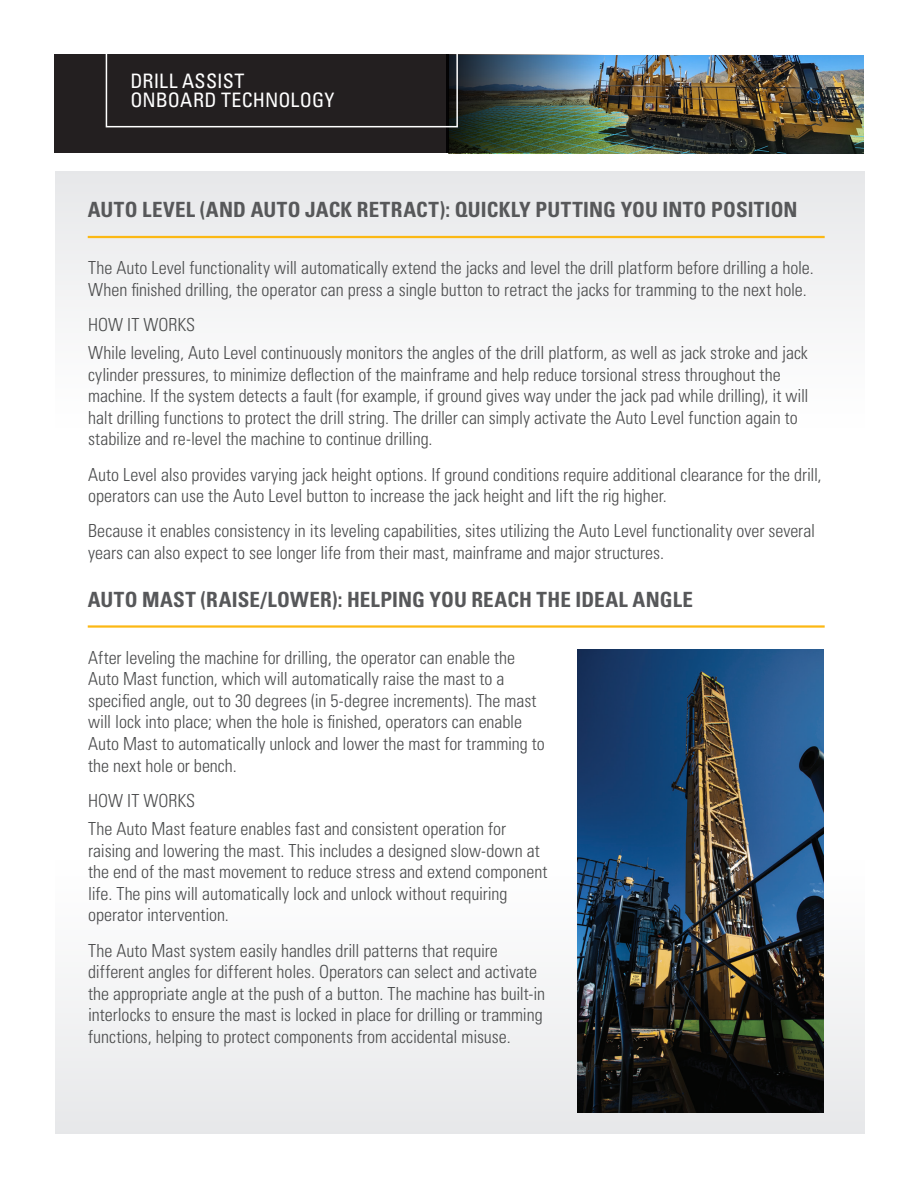
<style>
.page{position:relative;width:918px;height:1188px;background:#fff}
.page>*{position:absolute;margin:0;border:0;box-sizing:border-box;transform-origin:0 0}
.Call_out_sub_copy{font:700 condensed 21px "Univers LT Std";letter-spacing:.01em;color:#57585a}
.bold_subhead{font:condensed 19.95px/19.5px "Univers LT Std";letter-spacing:.005em;color:#fff}
.Copy{font:300 condensed 18px/21.6px "Univers LT Std";color:#4b4c4d}
</style>
<div class="page">
<div style="left:55px;top:171px;width:810px;height:257px;background:#f4f4f5"></div>
<div style="left:55px;top:860px;width:810px;height:274px;background:#f3f3f4"></div>
<hr style="left:88px;top:236px;width:737px;height:2px;background:#fcb814">
<hr style="left:88px;top:625px;width:737px;height:3px;background:#fcb814">
<img style="left:604px;top:55px;width:260px;height:98px">
<div style="left:54px;top:55px;width:394px;height:98px;background:#231f20"></div>
<img style="left:446px;top:55px;width:158px;height:98px">
<div style="left:106px;top:43px;width:352px;height:84px;border:2px solid #fff"></div>
<img style="left:578px;top:650px;width:246px;height:462px">
<p class="bold_subhead" style="left:130px;top:71px;width:206px">DRILL ASSIST<br>ONBOARD TECHNOLOGY</p>
<p class="Call_out_sub_copy" style="left:88px;top:197px;width:711px">AUTO LEVEL (AND AUTO JACK RETRACT): QUICKLY PUTTING YOU INTO POSITION</p>
<p class="Copy" style="left:88px;top:257px;width:727px">The Auto Level functionality will automatically extend the jacks and level the drill platform before drilling a hole.<br>When finished drilling, the operator can press a single button to retract the jacks for tramming to the next hole.</p>
<p class="Copy" style="left:88px;top:314px;width:109px">HOW IT WORKS</p>
<p class="Copy" style="left:88px;top:342px;width:722px">While leveling, Auto Level continuously monitors the angles of the drill platform, as well as jack stroke and jack cylinder pressures, to minimize deflection of the mainframe and help reduce torsional stress throughout the machine. If the system detects a fault (for example, if ground gives way under the jack pad while drilling), it will halt drilling functions to protect the drill string. The driller can simply activate the Auto Level function again to stabilize and re-level the machine to continue drilling.</p>
<p class="Copy" style="left:88px;top:463px;width:735px">Auto Level also provides varying jack height options. If ground conditions require additional clearance for the drill, operators can use the Auto Level button to increase the jack height and lift the rig higher.</p>
<p class="Copy" style="left:88px;top:520px;width:728px">Because it enables consistency in its leveling capabilities, sites utilizing the Auto Level functionality over several years can also expect to see longer life from their mast, mainframe and major structures.</p>
<p class="Call_out_sub_copy" style="left:88px;top:586px;width:607px">AUTO MAST (RAISE/LOWER): HELPING YOU REACH THE IDEAL ANGLE</p>
<p class="Copy" style="left:88px;top:646px;width:458px">After leveling the machine for drilling, the operator can enable the Auto Mast function, which will automatically raise the mast to a specified angle, out to 30 degrees (in 5-degree increments). The mast will lock into place; when the hole is finished, operators can enable Auto Mast to automatically unlock and lower the mast for tramming to the next hole or bench.</p>
<p class="Copy" style="left:88px;top:790px;width:109px">HOW IT WORKS</p>
<p class="Copy" style="left:88px;top:818px;width:461px">The Auto Mast feature enables fast and consistent operation for raising and lowering the mast. This includes a designed slow-down at the end of the mast movement to reduce stress and extend component life. The pins will automatically lock and unlock without requiring operator intervention.</p>
<p class="Copy" style="left:88px;top:939px;width:459px">The Auto Mast system easily handles drill patterns that require different angles for different holes. Operators can select and activate the appropriate angle at the push of a button. The machine has built-in interlocks to ensure the mast is locked in place for drilling or tramming functions, helping to protect components from accidental misuse.</p>
</div>
